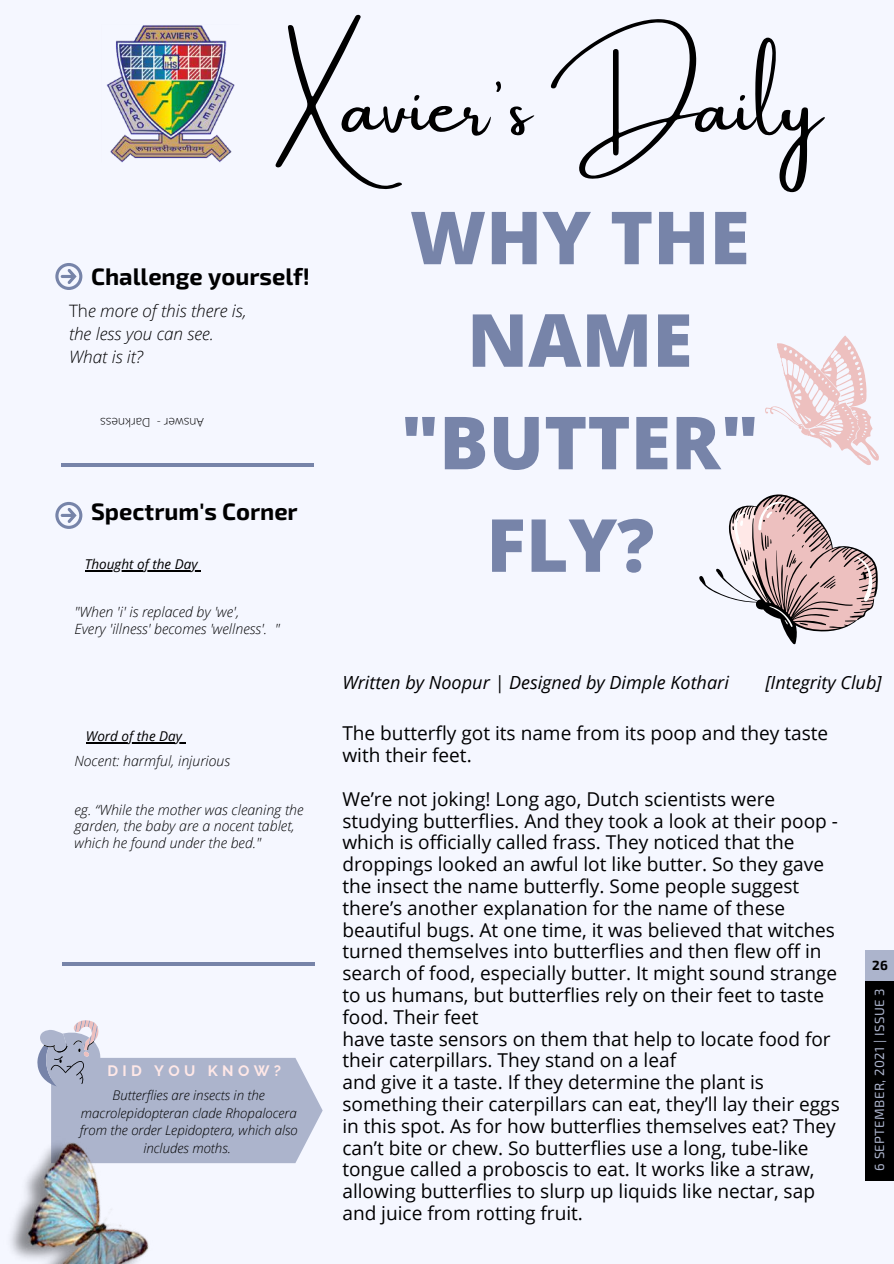
<style>
.page{position:relative;width:894px;height:1264px;background:#fff}
.page>*{position:absolute;margin:0;border:0;box-sizing:border-box;transform-origin:0 0}
.t1{font:76.65px "Amsterdam One";color:#000}
.t2{font:800 73.2px/102.4px "Open Sans";color:#7784a9;text-align:center}
.t3{font:700 23.7px "Exo 2";color:#000}
.t4{font:19.05px/21.8px "Open Sans";color:#000}
.t5{font:italic 18px "Open Sans";color:#000}
.t6{font:italic 300 17.1px/22.8px "Open Sans";color:#000}
.t7{font:700 15px "Raleway";letter-spacing:.29em;color:#ffe8e7}
.t8{font:italic 300 14.1px/16.5px "Open Sans";color:#000}
.t9{font:italic 13.5px "Open Sans";color:#000}
.t10{font:italic 300 13.35px/17.7px "Open Sans";color:#000;text-align:center}
.t11{font:13.2px "Exo 2";letter-spacing:.03em;color:#acb4cc}
.t12{font:700 13.2px "Exo 2";color:#000}
.t13{font:300 12px "Open Sans";color:#000}
.s1{font-style:normal}
</style>
<div class="page">
<div style="left:0;top:0;width:893px;height:1263px;background:#f5f7ff"></div>
<svg style="left:55px;top:502px;width:27px;height:27px"></svg>
<svg style="left:55px;top:263px;width:27px;height:27px"></svg>
<div style="left:864px;top:949px;width:29px;height:32px;background:#acb4cc"></div>
<div style="left:864px;top:981px;width:29px;height:199px;background:#000"></div>
<hr style="left:61px;top:463px;width:253px;height:3px;background:#7784a9">
<hr style="left:62px;top:962px;width:253px;height:3px;background:#7784a9">
<svg style="left:37px;top:1020px;width:285px;height:143px"></svg>
<img style="left:10px;top:1099px;width:189px;height:164px">
<svg style="left:765px;top:335px;width:113px;height:130px"></svg>
<svg style="left:699px;top:494px;width:179px;height:150px"></svg>
<img style="left:106px;top:25px;width:129px;height:138px">
<hr style="left:86px;top:742px;width:96px;height:1px;background:#000">
<hr style="left:85px;top:570px;width:113px;height:1px;background:#000">
<h1 class="t1" style="left:275px;top:65px;width:547px">Xavier's Daily</h1>
<p class="t3" style="left:91px;top:261px;width:220px">Challenge yourself!</p>
<p class="t6" style="left:69px;top:299px;width:179px"><span class="s1">Th</span>e more of this there is, the less you can see.<br>What is it?</p>
<p class="t13" style="left:150px;top:431px;width:52px;rotate:-180deg">Darkness</p>
<p class="t13" style="left:203px;top:431px;width:48px;rotate:-180deg">Answer -</p>
<p class="t3" style="left:91px;top:496px;width:208px">Spectrum's Corner</p>
<p class="t9" style="left:85px;top:554px;width:114px">Thought of the Day</p>
<p class="t8" style="left:74px;top:603px;width:207px">"When 'i' is replaced by 'we',<br>Every 'illness' becomes 'wellness'. "</p>
<p class="t9" style="left:86px;top:726px;width:98px">Word of the Day</p>
<p class="t8" style="left:74px;top:751px;width:157px">Nocent: harmful, injurious</p>
<p class="t8" style="left:74px;top:801px;width:230px">eg. “While the mother was cleaning the garden, the baby are a nocent tablet, which he found under the bed."</p>
<p class="t7" style="left:107px;top:1061px;width:175px">DID YOU KNOW?</p>
<p class="t10" style="left:80px;top:1085px;width:219px">Butterflies are insects in the macrolepidopteran clade Rhopalocera from the order Lepidoptera, which also includes moths.</p>
<h2 class="t2" style="left:400px;top:184px;width:359px">WHY THE<br>NAME "BUTTER"<br>FLY?</h2>
<p class="t5" style="left:342px;top:669px;width:388px">Written by Noopur | Designed by Dimple Kothari</p>
<p class="t5" style="left:765px;top:669px;width:118px">[Integrity Club]</p>
<p class="t4" style="left:342px;top:722px;width:487px">The butterfly got its name from its poop and they taste with their feet.</p>
<p class="t4" style="left:342px;top:787px;width:499px">We’re not joking! Long ago, Dutch scientists were studying butterflies. And they took a look at their poop - which is officially called frass. They noticed that the droppings looked an awful lot like butter. So they gave the insect the name butterfly. Some people suggest there’s another explanation for the name of these beautiful bugs. At one time, it was believed that witches turned themselves into butterflies and then flew off in search of food, especially butter. It might sound strange to us humans, but butterflies rely on their feet to taste food. Their feet<br>have taste sensors on them that help to locate food for their caterpillars. They stand on a leaf<br>and give it a taste. If they determine the plant is something their caterpillars can eat, they’ll lay their eggs in this spot. As for how butterflies themselves eat? They can’t bite or chew. So butterflies use a long, tube-like tongue called a proboscis to eat. It works like a straw, allowing butterflies to slurp up liquids like nectar, sap and juice from rotting fruit.</p>
<p class="t12" style="left:871px;top:956px;width:17px">26</p>
<p class="t11" style="left:870px;top:1170px;width:184px;rotate:-90deg">6 SEPTEMBER, 2021 | ISSUE 3</p>
</div>
